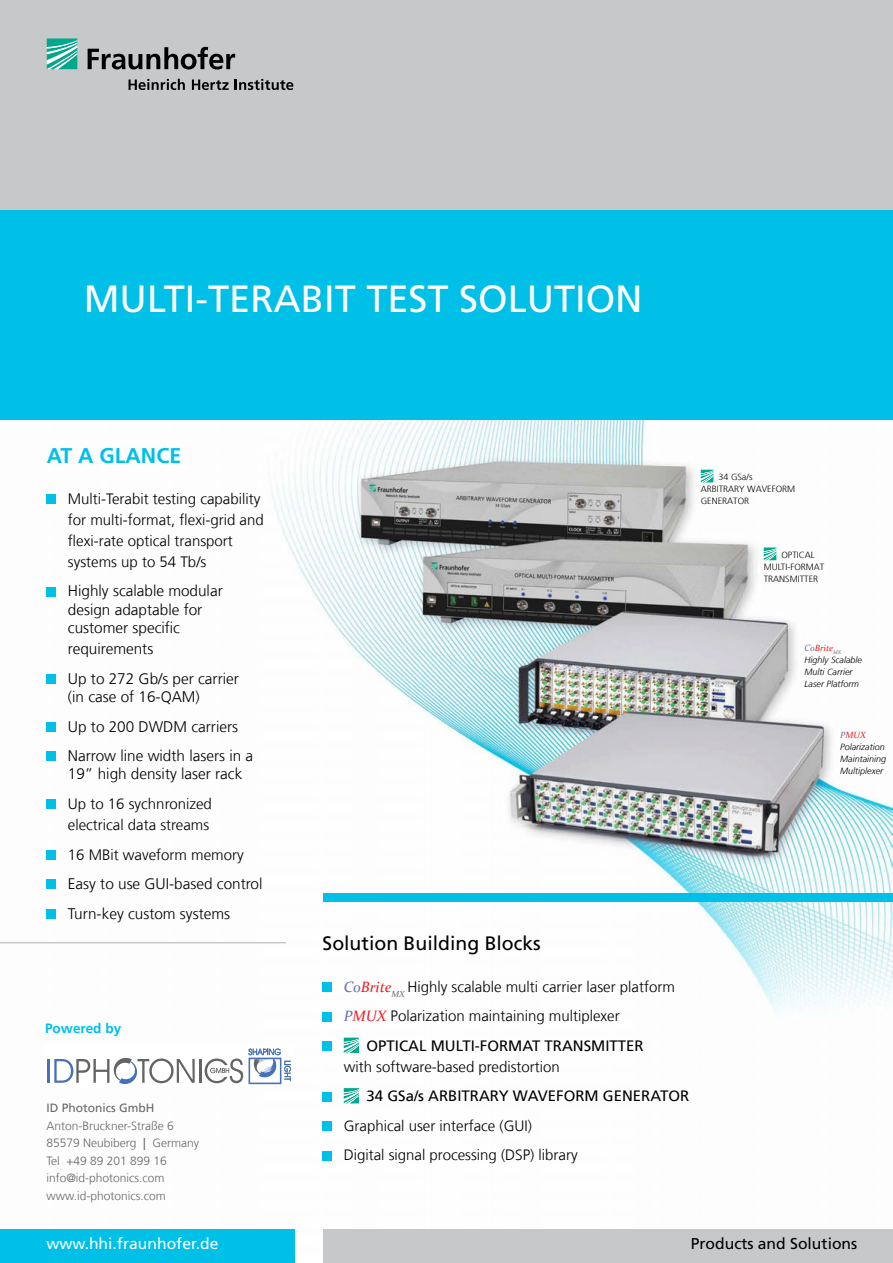
<style>
.page{position:relative;width:893px;height:1263px;background:#fff}
.page>*{position:absolute;margin:0;border:0;box-sizing:border-box;transform-origin:0 0}
.t1{font:37.95px "Frutiger LT Com";color:#fff}
.t2{font:700 21.3px "Frutiger LT Com";color:#00c0e8}
.t3{font:19.5px "Frutiger LT Com";color:#000}
.t4{font:15.75px "Frutiger LT Com";color:#fff}
.t5{font:15.75px "Frutiger LT Com";color:#000}
.t6{font:300 15.3px/29.5px "Frutiger LT Com";color:#000}
.t7{font:300 15px/21px "Frutiger LT Com";color:#000}
.t8{font:15px "Frutiger";color:#000}
.t9{font:700 13.65px "Frutiger LT Com";color:#00c0e8}
.t10{font:300 12px/17.5px "Frutiger LT Com";color:#666767}
.t11{font:12px "Frutiger LT Com";color:#666767}
.t12{font:italic 300 9px/12px "Frutiger";color:#000}
.t13{font:300 9px/12px "Frutiger";color:#000}
.t14{font:italic 9px "Constantia";color:#ed1d24}
.s1{font-family:"Frutiger";font-weight:400}
.s2{color:#626da6}
.s3{font-family:"Constantia";font-weight:400;font-style:italic;color:#626da6}
.s4{font-family:"Constantia";font-weight:400;font-style:italic;color:#ed1d24}
</style>
<div class="page">
<img style="left:0;top:420px;width:893px;height:839px">
<div style="left:0;top:0;width:893px;height:210px;background:#c7c8ca"></div>
<div style="left:0;top:210px;width:893px;height:210px;background:#00c0e8"></div>
<div style="left:323px;top:893px;width:570px;height:8px;background:#00c0e8"></div>
<div style="left:0;top:1229px;width:294px;height:34px;background:#00c0e8"></div>
<div style="left:323px;top:1229px;width:570px;height:34px;background:#c7c8ca"></div>
<svg style="left:47px;top:38px;width:30px;height:31px"></svg>
<svg style="left:88px;top:47px;width:147px;height:23px"></svg>
<svg style="left:129px;top:79px;width:56px;height:11px"></svg>
<svg style="left:192px;top:80px;width:37px;height:10px"></svg>
<svg style="left:235px;top:79px;width:58px;height:11px"></svg>
<hr style="left:0;top:942px;width:286px;height:1px;background:#c7c8ca">
<div style="left:47px;top:495px;width:9px;height:9px;background:#00c0e8"></div>
<div style="left:47px;top:587px;width:9px;height:9px;background:#00c0e8"></div>
<div style="left:47px;top:674px;width:9px;height:10px;background:#00c0e8"></div>
<div style="left:47px;top:722px;width:9px;height:10px;background:#00c0e8"></div>
<div style="left:47px;top:752px;width:9px;height:9px;background:#00c0e8"></div>
<div style="left:47px;top:800px;width:9px;height:9px;background:#00c0e8"></div>
<div style="left:47px;top:850px;width:9px;height:9px;background:#00c0e8"></div>
<div style="left:47px;top:880px;width:9px;height:9px;background:#00c0e8"></div>
<div style="left:47px;top:909px;width:9px;height:9px;background:#00c0e8"></div>
<div style="left:323px;top:982px;width:9px;height:10px;background:#00c0e8"></div>
<div style="left:323px;top:1012px;width:9px;height:9px;background:#00c0e8"></div>
<div style="left:323px;top:1041px;width:9px;height:10px;background:#00c0e8"></div>
<svg style="left:344px;top:1037px;width:15px;height:16px"></svg>
<div style="left:323px;top:1092px;width:9px;height:9px;background:#00c0e8"></div>
<svg style="left:344px;top:1088px;width:15px;height:15px"></svg>
<div style="left:323px;top:1121px;width:9px;height:10px;background:#00c0e8"></div>
<div style="left:323px;top:1151px;width:9px;height:9px;background:#00c0e8"></div>
<div style="left:45px;top:1044px;width:249px;height:43px;background:#fff"></div>
<hr style="left:48px;top:1059px;width:2px;height:24px;background:#4671b8">
<hr style="left:199px;top:1059px;width:2px;height:24px;background:#636466">
<svg style="left:205px;top:1048px;width:86px;height:36px"></svg>
<svg style="left:54px;top:1057px;width:141px;height:28px"></svg>
<svg style="left:701px;top:470px;width:12px;height:12px"></svg>
<svg style="left:764px;top:547px;width:12px;height:13px"></svg>
<h1 class="t1" style="left:84px;top:276px;width:560px">multi-Terabit test solution</h1>
<h2 class="t2" style="left:47px;top:443px;width:136px">At a glance</h2>
<p class="t7" style="left:68px;top:488px;width:197px">Multi-Terabit testing capability for multi-format, flexi-grid and flexi-rate optical transport systems up to 54 Tb/s</p>
<p class="t6" style="left:68px;top:582px;width:156px;line-height:18.5px">Highly scalable modular design adaptable for customer specific</p>
<p class="t6" style="left:68px;top:634px;width:173px">requirements<br>Up to 272 Gb/s per carrier</p>
<p class="t6" style="left:68px;top:682px;width:187px">(in case of 16-QAM)<br>Up to 200 DWDM carriers<br>Narrow line width lasers in a</p>
<p class="t6" style="left:68px;top:759px;width:176px">19” high density laser rack</p>
<p class="t7" style="left:68px;top:793px;width:145px">Up to 16 sychnronized electrical data streams</p>
<p class="t7" style="left:68px;top:844px;width:177px">16 MBit waveform memory</p>
<p class="t6" style="left:68px;top:869px;width:196px">Easy to use GUI-based control<br>Turn-key custom systems</p>
<p class="t9" style="left:45px;top:1020px;width:78px">Powered by</p>
<p class="t11" style="left:46px;top:1101px;width:109px">I D Photonics GmbH</p>
<p class="t10" style="left:46px;top:1117px;width:154px">Anton-Bruckner-Straße 6<br>85579 Neubiberg <span class="s1">|</span> Germany<br>Tel +49 89 201 899 16 info@id-photonics.com www.id-photonics.com</p>
<p class="t13" style="left:701px;top:471px;width:96px;text-indent:18px">34 GSA/S<br>ARBITRARY WAVEFORM<br>GENERATOR</p>
<p class="t13" style="left:764px;top:549px;width:62px;text-indent:18px">OPTICAL<br>M ULTI-FORMAT<br>TRANSMITTER</p>
<p class="t14" style="left:804px;top:642px;width:38px"><span class="s2">Co</span>Brite<sub>MX</sub></p>
<p class="t12" style="left:804px;top:654px;width:59px">Highly Scalable<br>Multi Carrier<br>Laser Platform</p>
<p class="t14" style="left:840px;top:729px;width:27px"><span class="s2">P</span>MUX</p>
<p class="t12" style="left:840px;top:741px;width:48px">Polarization<br>Maintaining<br>Multiplexer</p>
<h3 class="t3" style="left:323px;top:932px;width:220px">Solution Building B locks</h3>
<p class="t7" style="left:344px;top:972px;width:333px;line-height:29.5px"><span class="s3">Co</span><span class="s4">Brite</span><sub>MX</sub> Highly scalable multi carrier laser platform<br><span class="s3">P</span><span class="s4">MUX</span> Polarization maintaining multiplexer</p>
<p class="t8" style="left:366px;top:1037px;width:279px">OPTICAL MULTI-FO RMAT TRANSMITTER</p>
<p class="t7" style="left:344px;top:1056px;width:218px">with software-based predistortion</p>
<p class="t8" style="left:366px;top:1087px;width:324px">34 GSA/S ARBITRARY WAVEFO RM GENERATO R</p>
<p class="t7" style="left:344px;top:1111px;width:235px;line-height:29.5px">Graphical user interface (GUI)<br>Digital signal processing (DSP) library</p>
<p class="t4" style="left:46px;top:1234px;width:174px">www.hhi.fraunhofer.de</p>
<p class="t5" style="left:691px;top:1234px;width:168px">Products and Solutions</p>
</div>
